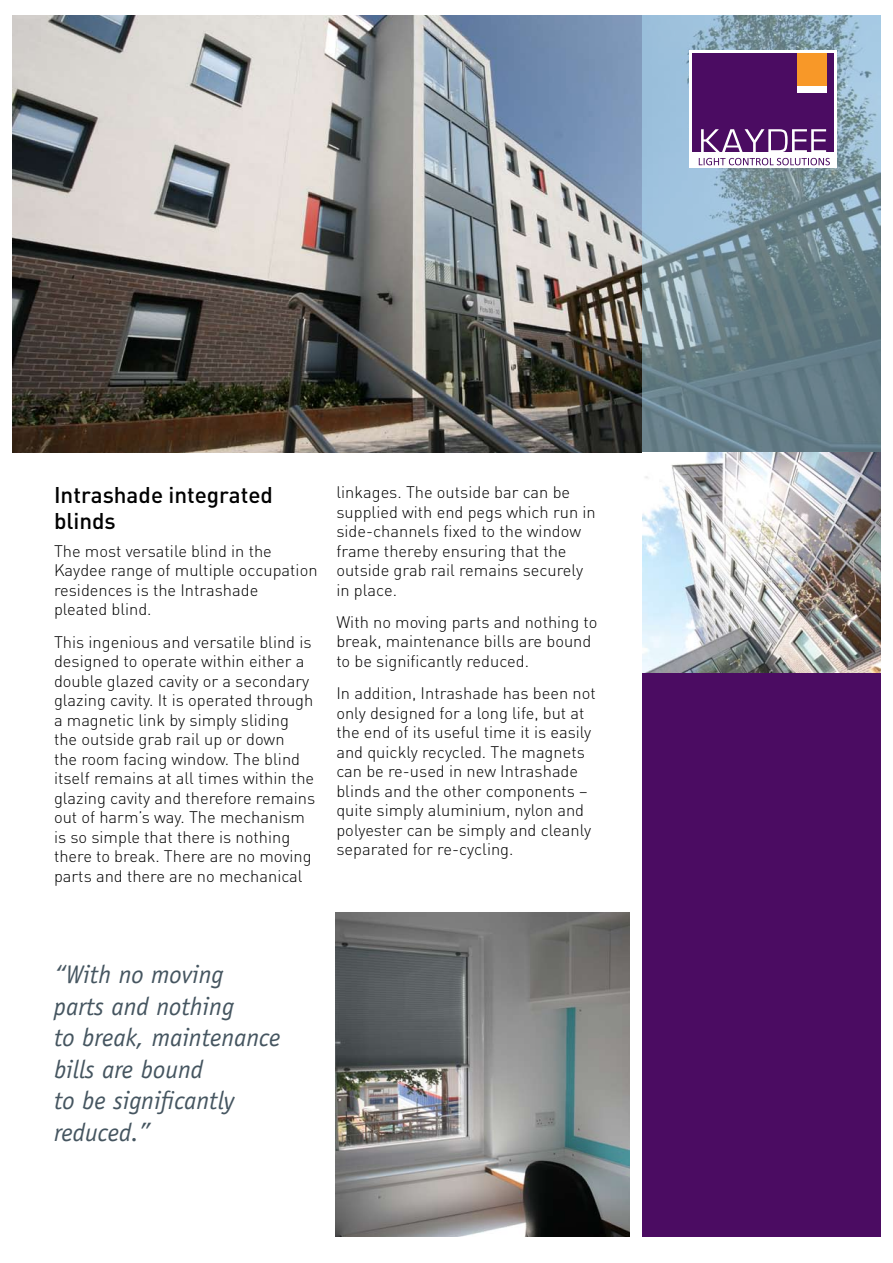
<style>
.page{position:relative;width:893px;height:1263px;background:#fff}
.page>*{position:absolute;margin:0;border:0;box-sizing:border-box;transform-origin:0 0}
.t1{font:italic 25.5px/31.5px "Officina Sans";color:#455560}
.t2{font:500 22.5px/25.5px "DIN";color:#000}
.t3{font:300 16.5px/19.5px "DIN";color:#000}
</style>
<div class="page">
<img style="left:13px;top:16px;width:629px;height:436px">
<div style="left:642px;top:452px;width:238px;height:784px;background:#4b0c62"></div>
<img style="left:336px;top:913px;width:293px;height:323px">
<img style="left:642px;top:452px;width:238px;height:220px">
<svg style="left:642px;top:16px;width:238px;height:436px;background:#7994a1"></svg>
<div style="left:690px;top:50px;width:147px;height:118px;background:#fff"></div>
<div style="left:693px;top:53px;width:141px;height:99px;background:#4b0c62"></div>
<svg style="left:699px;top:158px;width:131px;height:7px"></svg>
<div style="left:797px;top:53px;width:30px;height:39px;background:#fff"></div>
<div style="left:797px;top:53px;width:30px;height:33px;background:#f89828"></div>
<svg style="left:701px;top:129px;width:125px;height:23px"></svg>
<h2 class="t2" style="left:54px;top:482px;width:221px">Intrashade integrated blinds</h2>
<p class="t3" style="left:54px;top:541px;width:265px">The most versatile blind in the<br>Kaydee range of multiple occupation residences is the Intrashade<br>pleated blind.</p>
<p class="t3" style="left:54px;top:632px;width:263px">This ingenious and versatile blind is designed to operate within either a double glazed cavity or a secondary glazing cavity. It is operated through a magnetic link by simply sliding the outside grab rail up or down<br>the room facing window. The blind itself remains at all times within the glazing cavity and therefore remains out of harm’s way. The mechanism is so simple that there is nothing there to break. There are no moving parts and there are no mechanical</p>
<p class="t3" style="left:336px;top:482px;width:261px">linkages. The outside bar can be supplied with end pegs which run in side-channels fixed to the window frame thereby ensuring that the outside grab rail remains securely in place.</p>
<p class="t3" style="left:336px;top:612px;width:263px">With no moving parts and nothing to break, maintenance bills are bound to be significantly reduced.</p>
<p class="t3" style="left:336px;top:683px;width:261px">In addition, Intrashade has been not only designed for a long life, but at the end of its useful time it is easily and quickly recycled. The magnets can be re-used in new Intrashade blinds and the other components – quite simply aluminium, nylon and polyester can be simply and cleanly separated for re-cycling.</p>
<h1 class="t1" style="left:54px;top:959px;width:228px">“With no moving<br>parts and nothing<br>to break, maintenance bills are bound<br>to be significantly reduced.”</h1>
</div>
